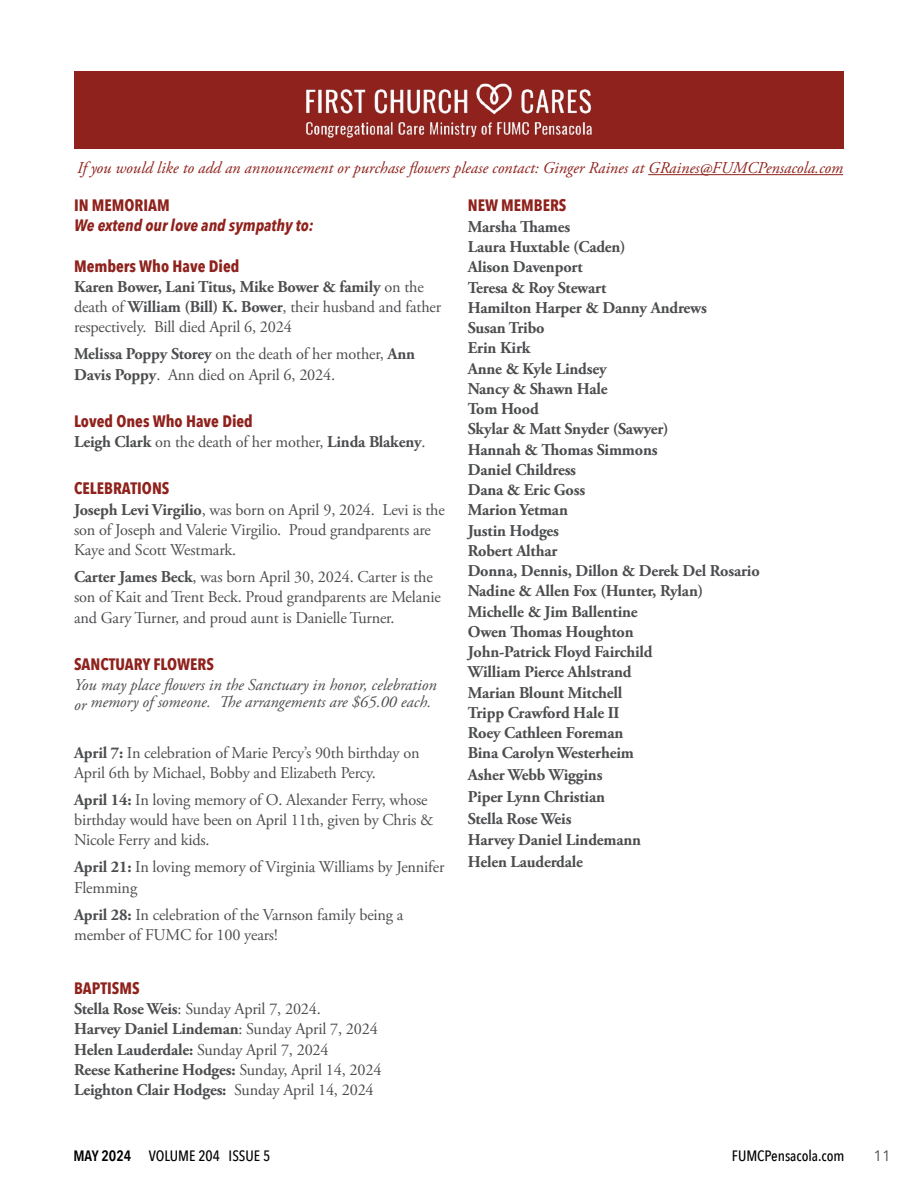
<style>
.page{position:relative;width:918px;height:1188px;background:#fff}
.page>*{position:absolute;margin:0;border:0;box-sizing:border-box;transform-origin:0 0}
.t1{font:16.5px/20.2px "Adobe Garamond Pro";letter-spacing:-.01em;color:#4c4d4f}
.t2{font:700 16.5px/20.2px "Adobe Garamond Pro";letter-spacing:-.01em;color:#4c4d4f}
.t3{font:italic 16.5px "Adobe Garamond Pro";color:#8f221c}
.t4{font:italic 16.5px/17.2px "Adobe Garamond Pro";color:#4c4d4f}
.t5{font:700 16.5px "Avenir Next Condensed";color:#8f221c}
.t6{font:italic 700 16.5px "Avenir Next Condensed";color:#8f221c}
.t7{font:500 15px "Avenir Next Condensed";color:#000}
.t8{font:15px "Avenir Next";color:#4c4d4f}
.s1{font-weight:700}
.s2{font-weight:400}
.s3{font-weight:600}
</style>
<div class="page">
<div style="left:74px;top:71px;width:770px;height:78px;background:#8f221c"></div>
<img style="left:306px;top:83px;width:286px;height:55px">
<hr style="left:648px;top:174px;width:195px;height:1px;background:#8f221c">
<p class="t3" style="left:77px;top:158px;width:768px">If you would like to add an announcement or purchase flowers please contact: Ginger Raines at GRaines@FUMCPensacola.com</p>
<p class="t5" style="left:74px;top:195px;width:97px">IN MEMORIAM</p>
<p class="t6" style="left:74px;top:215px;width:241px">We extend our love and sympathy to:</p>
<p class="t5" style="left:74px;top:256px;width:167px">Members Who Have Died</p>
<p class="t1" style="left:74px;top:277px;width:369px"><span class="s1">Karen Bower, Lani Titus, Mike Bower &amp; family</span> on the death of <span class="s1">William (Bill) K. Bower</span>, their husband and father respectively. Bill died April 6, 2024</p>
<p class="t1" style="left:74px;top:345px;width:343px"><span class="s1">Melissa Poppy Storey</span> on the death of her mother, <span class="s1">Ann<br>Davis Poppy</span>. Ann died on April 6, 2024.</p>
<p class="t5" style="left:74px;top:411px;width:180px">Loved Ones Who Have Died</p>
<p class="t1" style="left:74px;top:432px;width:353px"><span class="s1">Leigh Clark</span> on the death of her mother, <span class="s1">Linda Blakeny</span>.</p>
<p class="t5" style="left:74px;top:478px;width:97px">CELEBRATIONS</p>
<p class="t1" style="left:74px;top:500px;width:372px"><span class="s1">Joseph Levi Virgilio</span>, was born on April 9, 2024. Levi is the son of Joseph and Valerie Virgilio. Proud grandparents are<br>Kaye and Scott Westmark.</p>
<p class="t1" style="left:74px;top:567px;width:368px"><span class="s1">Carter James Beck</span>, was born April 30, 2024. Carter is the son of Kait and Trent Beck. Proud grandparents are Melanie and Gary Turner, and proud aunt is Danielle Turner.</p>
<p class="t5" style="left:74px;top:654px;width:141px">SANCTUARY FLOWERS</p>
<p class="t4" style="left:74px;top:677px;width:364px">You may place flowers in the Sanctuary in honor, celebration or memory of someone. The arrangements are $65.00 each.</p>
<p class="t1" style="left:74px;top:743px;width:347px"><span class="s1">April 7:</span> In celebration of Marie Percy’s 90th birthday on<br>April 6th by Michael, Bobby and Elizabeth Percy.</p>
<p class="t1" style="left:74px;top:790px;width:361px"><span class="s1">April 14:</span> In loving memory of O. Alexander Ferry, whose birthday would have been on April 11th, given by Chris &amp;<br>Nicole Ferry and kids.</p>
<p class="t1" style="left:74px;top:858px;width:372px"><span class="s1">April 21:</span> In loving memory of Virginia Williams by Jennifer<br>Flemming</p>
<p class="t1" style="left:74px;top:905px;width:331px"><span class="s1">April 28:</span> In celebration of the Varnson family being a member of FUMC for 100 years!</p>
<p class="t5" style="left:74px;top:978px;width:67px">BAPTISMS</p>
<p class="t2" style="left:74px;top:999px;width:309px">Stella Rose Weis<span class="s2">: Sunday April 7, 2024.<br></span>Harvey Daniel Lindeman<span class="s2">: Sunday April 7, 2024<br></span>Helen Lauderdale: <span class="s2">Sunday April 7, 2024<br></span>Reese Katherine Hodges: <span class="s2">Sunday, April 14, 2024<br></span>Leighton Clair Hodges: <span class="s2">Sunday April 14, 2024</span></p>
<p class="t5" style="left:468px;top:195px;width:100px">NEW MEMBERS</p>
<p class="t2" style="left:468px;top:217px;width:293px">Marsha Thames<br>Laura Huxtable (Caden)<br>Alison Davenport<br>Teresa &amp; Roy Stewart<br>Hamilton Harper &amp; Danny Andrews<br>Susan Tribo<br>Erin Kirk<br>Anne &amp; Kyle Lindsey<br>Nancy &amp; Shawn Hale<br>Tom Hood<br>Skylar &amp; Matt Snyder (Sawyer)<br>Hannah &amp; Thomas Simmons<br>Daniel Childress<br>Dana &amp; Eric Goss<br>Marion Yetman<br>Justin Hodges<br>Robert Althar<br>Donna, Dennis, Dillon &amp; Derek Del Rosario<br>Nadine &amp; Allen Fox (Hunter, Rylan)<br>Michelle &amp; Jim Ballentine<br>Owen Thomas Houghton<br>John-Patrick Floyd Fairchild<br>William Pierce Ahlstrand<br>Marian Blount Mitchell<br>Tripp Crawford Hale II<br>Roey Cathleen Foreman<br>Bina Carolyn Westerheim</p>
<p class="t2" style="left:468px;top:764px;width:175px;line-height:21.8px">Asher Webb Wiggins<br>Piper Lynn Christian<br>Stella Rose Weis<br>Harvey Daniel Lindemann<br>Helen Lauderdale</p>
<p class="t7" style="left:73px;top:1147px;width:198px"><span class="s3">MAY 2024</span> VOLUME 204 ISSUE 5</p>
<p class="t7" style="left:732px;top:1147px;width:114px">FUMCPensacola.com</p>
<p class="t8" style="left:874px;top:1143px;width:19px">11</p>
</div>
